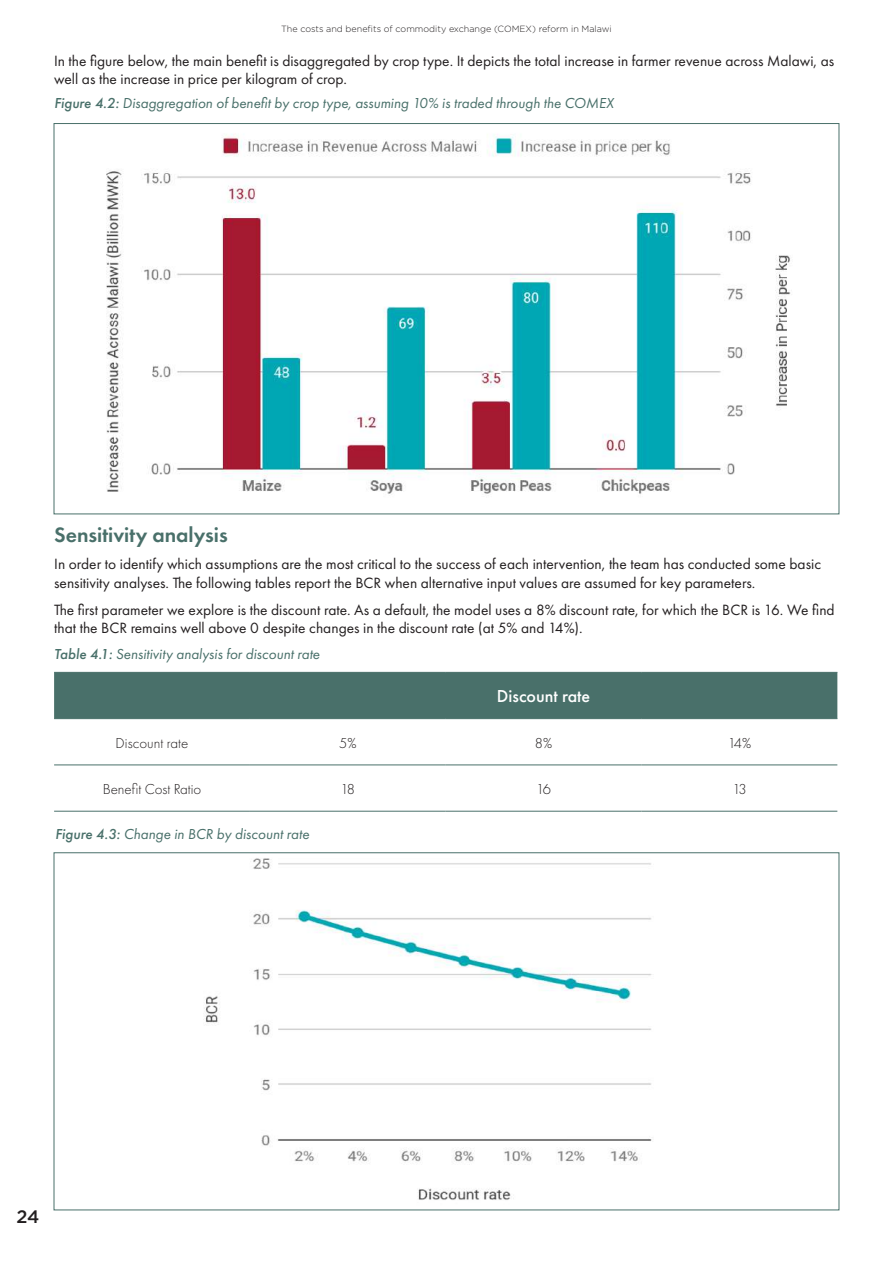
<style>
.page{position:relative;width:893px;height:1263px;background:#fff}
.page>*{position:absolute;margin:0;border:0;box-sizing:border-box;transform-origin:0 0}
.t1{font:600 21.6px "Futura PT";color:#49706a}
.t2{font:500 18px "Futura PT";color:#fff}
.t3{font:500 18px "Gotham";color:#231f20}
.t4{font:15.45px/18.5px "Futura PT";color:#231f20}
.t5{font:italic 15px "Futura PT";color:#49706a}
.t6{font:300 15px "Futura PT";color:#231f20}
.t7{font:300 9px "Gotham";color:#231f20}
.s1{font-weight:500}
</style>
<div class="page">
<img style="left:106px;top:134px;width:685px;height:360px">
<div style="left:54px;top:673px;width:783px;height:45px;background:#49706a"></div>
<hr style="left:54px;top:765px;width:196px;height:1px;background:#49706a">
<hr style="left:250px;top:765px;width:196px;height:1px;background:#49706a">
<hr style="left:446px;top:765px;width:196px;height:1px;background:#49706a">
<hr style="left:642px;top:765px;width:195px;height:1px;background:#49706a">
<hr style="left:54px;top:811px;width:196px;height:1px;background:#49706a">
<hr style="left:250px;top:811px;width:196px;height:1px;background:#49706a">
<hr style="left:446px;top:811px;width:196px;height:1px;background:#49706a">
<hr style="left:642px;top:811px;width:195px;height:1px;background:#49706a">
<hr style="left:54px;top:672px;width:196px;height:1px;background:#49706a">
<hr style="left:250px;top:672px;width:196px;height:1px;background:#49706a">
<hr style="left:446px;top:672px;width:196px;height:1px;background:#49706a">
<hr style="left:642px;top:672px;width:195px;height:1px;background:#49706a">
<hr style="left:54px;top:718px;width:196px;height:1px;background:#49706a">
<hr style="left:250px;top:718px;width:196px;height:1px;background:#49706a">
<hr style="left:446px;top:718px;width:196px;height:1px;background:#49706a">
<hr style="left:642px;top:718px;width:195px;height:1px;background:#49706a">
<img style="left:204px;top:858px;width:448px;height:342px">
<p class="t7" style="left:281px;top:23px;width:332px">The costs and benefits of commodity exchange (COMEX) reform in Malawi</p>
<p class="t4" style="left:54px;top:51px;width:782px">In the figure below, the main benefit is disaggregated by crop type. It depicts the total increase in farmer revenue across Malawi, as well as the increase in price per kilogram of crop.</p>
<p class="t5" style="left:54px;top:94px;width:561px"><span class="s1">Figure 4.2:</span> Disaggregation of benefit by crop type, assuming 10% is traded through the COMEX</p>
<h1 class="t1" style="left:54px;top:521px;width:175px">Sensitivity analysis</h1>
<p class="t4" style="left:54px;top:555px;width:768px">In order to identify which assumptions are the most critical to the success of each intervention, the team has conducted some basic sensitivity analyses. The following tables report the BCR when alternative input values are assumed for key parameters.</p>
<p class="t4" style="left:54px;top:600px;width:782px">The first parameter we explore is the discount rate. As a default, the model uses a 8% discount rate, for which the BCR is 16. We find that the BCR remains well above 0 despite changes in the discount rate (at 5% and 14%).</p>
<p class="t5" style="left:54px;top:645px;width:267px"><span class="s1">Table 4.1:</span> Sensitivity analysis for discount rate</p>
<p class="t2" style="left:497px;top:685px;width:95px">Discount rate</p>
<p class="t6" style="left:116px;top:734px;width:74px">Discount rate</p>
<p class="t6" style="left:339px;top:734px;width:19px">5%</p>
<p class="t6" style="left:535px;top:734px;width:19px">8%</p>
<p class="t6" style="left:728px;top:734px;width:25px">14%</p>
<p class="t6" style="left:103px;top:780px;width:100px">Benefit Cost Ratio</p>
<p class="t6" style="left:341px;top:780px;width:16px">18</p>
<p class="t6" style="left:536px;top:780px;width:16px">16</p>
<p class="t6" style="left:732px;top:780px;width:16px">13</p>
<p class="t5" style="left:55px;top:825px;width:256px"><span class="s1">Figure 4.3:</span> Change in BCR by discount rate</p>
<p class="t3" style="left:16px;top:1206px;width:24px">24</p>
</div>
